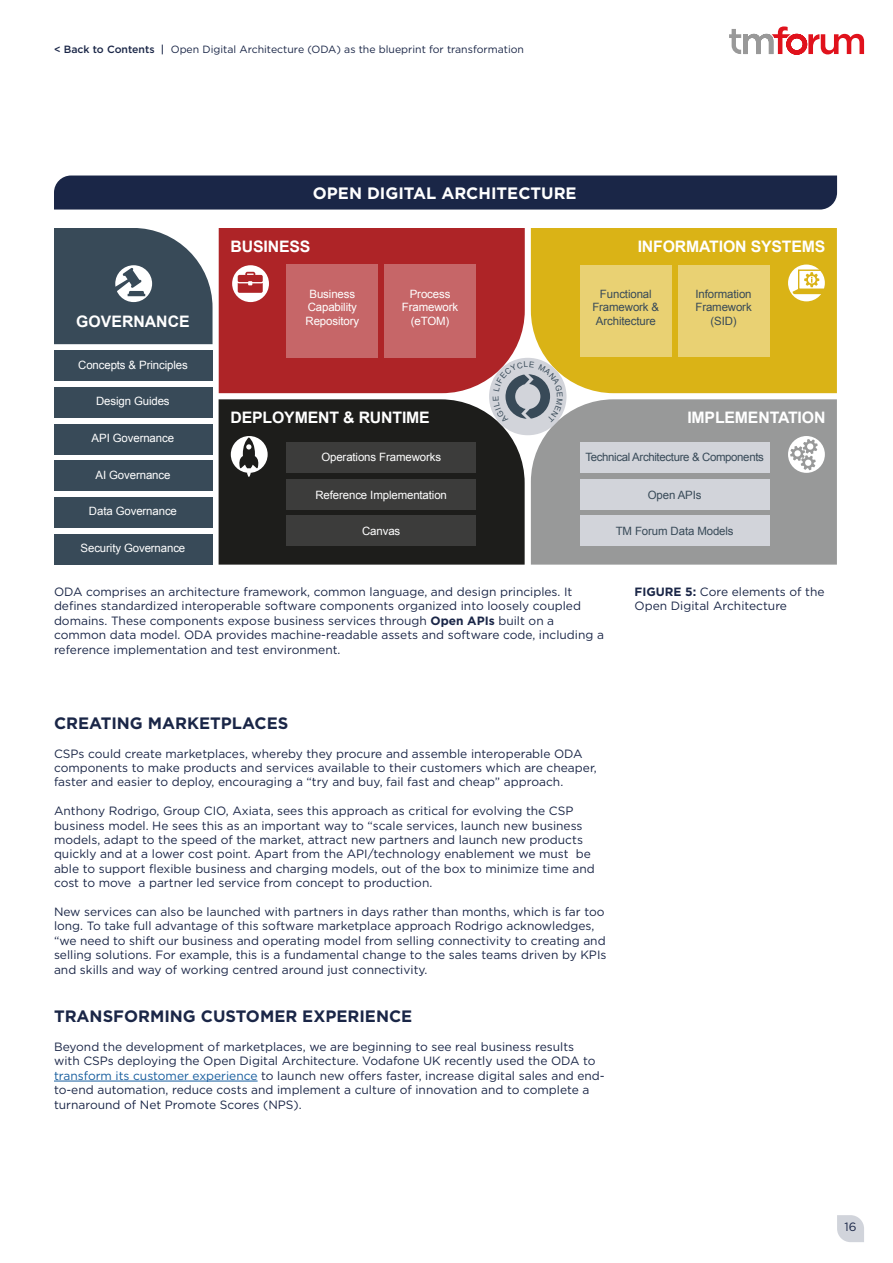
<style>
.page{position:relative;width:893px;height:1263px;background:#fff}
.page>*{position:absolute;margin:0;border:0;box-sizing:border-box;transform-origin:0 0}
.sub_head_11pt{font:700 16.5px "Gotham";color:#1a2647}
.t1{font:700 16.5px "Gotham";color:#fff}
.t2{font:700 15.9px "Arial";letter-spacing:-.01em;color:#fff}
.t3{font:12px/14.4px "Gotham";color:#1a2647}
.t4{font:11.4px/13.6px "Arial";letter-spacing:-.01em;color:#fff;text-align:center}
.t5{font:11.4px/13.6px "Arial";letter-spacing:-.01em;color:#384a58;text-align:center}
.t6{font:11.4px "Arial";letter-spacing:-.03em;color:#384a58}
.t7{font:10.5px "Gotham";color:#1a2647}
.s1{font-weight:500}
.s2{font-weight:700}
.s3{color:#175d9e}
</style>
<div class="page">
<svg style="left:729px;top:26px;width:135px;height:29px"></svg>
<svg style="left:837px;top:1215px;width:27px;height:27px"></svg>
<hr style="left:54px;top:1081px;width:204px;height:1px;background:#175d9e">
<div style="left:219px;top:228px;width:306px;height:165px;background:#ae2427"></div>
<div style="left:531px;top:228px;width:306px;height:165px;background:#dab316"></div>
<div style="left:219px;top:399px;width:306px;height:166px;background:#1d1d1b"></div>
<div style="left:531px;top:399px;width:306px;height:166px;background:#989999"></div>
<div style="left:54px;top:460px;width:159px;height:31px;background:#384a58"></div>
<div style="left:54px;top:497px;width:159px;height:31px;background:#384a58"></div>
<div style="left:54px;top:534px;width:159px;height:31px;background:#384a58"></div>
<div style="left:54px;top:424px;width:159px;height:30px;background:#384a58"></div>
<div style="left:54px;top:350px;width:159px;height:31px;background:#384a58"></div>
<div style="left:54px;top:387px;width:159px;height:31px;background:#384a58"></div>
<div style="left:489px;top:358px;width:77px;height:77px;background:#d2d4da;border-radius:50%"></div>
<div style="left:580px;top:442px;width:190px;height:31px;background:#d2d4da"></div>
<div style="left:580px;top:479px;width:190px;height:31px;background:#d2d4da"></div>
<div style="left:580px;top:516px;width:190px;height:30px;background:#d2d4da"></div>
<div style="left:286px;top:442px;width:190px;height:31px;background:#3c3c3b"></div>
<div style="left:286px;top:479px;width:190px;height:31px;background:#3c3c3b"></div>
<div style="left:286px;top:516px;width:190px;height:30px;background:#3c3c3b"></div>
<div style="left:384px;top:265px;width:92px;height:93px;background:#c66668"></div>
<div style="left:286px;top:265px;width:92px;height:93px;background:#c66668"></div>
<div style="left:678px;top:265px;width:91px;height:92px;background:#e9d173"></div>
<div style="left:580px;top:265px;width:92px;height:92px;background:#e9d173"></div>
<div style="left:788px;top:265px;width:37px;height:36px;background:#fff;border-radius:50%"></div>
<div style="left:788px;top:436px;width:37px;height:37px;background:#fff;border-radius:50%"></div>
<div style="left:231px;top:436px;width:37px;height:37px;background:#fff;border-radius:50%"></div>
<div style="left:798px;top:269px;width:28px;height:21px;border:1px solid #dab316"></div>
<svg style="left:792px;top:272px;width:35px;height:23px"></svg>
<svg style="left:790px;top:439px;width:28px;height:31px"></svg>
<div style="left:232px;top:265px;width:37px;height:37px;background:#fff;border-radius:50%"></div>
<svg style="left:238px;top:272px;width:25px;height:21px"></svg>
<svg style="left:239px;top:437px;width:20px;height:40px"></svg>
<svg style="left:54px;top:228px;width:159px;height:116px;background:#4f5f6b"></svg>
<div style="left:54px;top:176px;width:783px;height:34px;background:#1a2647"></div>
<svg style="left:493px;top:361px;width:70px;height:62px"></svg>
<p class="t7" style="left:54px;top:43px;width:471px"><span class="s1">&lt; Back to Contents |</span> Open Digital Architecture (ODA) as the blueprint for transformation</p>
<h2 class="t2" style="left:76px;top:311px;width:115px">GOVERNANCE</h2>
<p class="t4" style="left:78px;top:358px;width:111px">Concepts &amp; Principles</p>
<p class="t4" style="left:96px;top:394px;width:75px">Design Guides</p>
<p class="t4" style="left:92px;top:431px;width:84px">API Governance</p>
<p class="t4" style="left:96px;top:468px;width:76px">AI Governance</p>
<p class="t4" style="left:89px;top:505px;width:90px">Data Governance</p>
<p class="t4" style="left:81px;top:541px;width:106px">Security Governance</p>
<p class="t1" style="left:313px;top:182px;width:265px">OPEN DIGITAL ARCHITECTURE</p>
<h2 class="t2" style="left:231px;top:236px;width:81px">BUSINESS</h2>
<h2 class="t2" style="left:638px;top:236px;width:189px">INFORMATION SYSTEMS</h2>
<p class="t4" style="left:306px;top:287px;width:55px">Business<br>Capability<br>Repository</p>
<p class="t4" style="left:402px;top:287px;width:58px">Process<br>Framework (eTOM)</p>
<p class="t5" style="left:592px;top:287px;width:68px">Functional<br>Framework &amp;<br>Architecture</p>
<p class="t5" style="left:695px;top:287px;width:58px">Information<br>Framework (SID)</p>
<h2 class="t2" style="left:231px;top:407px;width:201px">DEPLOYMENT &amp; RUNTIME</h2>
<p class="t4" style="left:321px;top:451px;width:121px">Operations Frameworks</p>
<p class="t4" style="left:315px;top:488px;width:133px">Reference Implementation</p>
<p class="t4" style="left:362px;top:524px;width:40px">Canvas</p>
<h2 class="t2" style="left:687px;top:407px;width:140px">IMPLEMENTATION</h2>
<p class="t6" style="left:585px;top:450px;width:180px">Technical Architecture &amp; Components</p>
<p class="t5" style="left:648px;top:488px;width:55px">Open APIs</p>
<p class="t5" style="left:616px;top:524px;width:119px">TM Forum Data Models</p>
<p class="t3" style="left:54px;top:584px;width:551px">ODA comprises an architecture framework, common language, and design principles. It defines standardized interoperable software components organized into loosely coupled domains. These components expose business services through <span class="s2">Open APIs</span> built on a common data model. ODA provides machine-readable assets and software code, including a reference implementation and test environment.</p>
<p class="t3" style="left:634px;top:584px;width:192px"><span class="s2">FIGURE 5:</span> Core elements of the<br>Open Digital Architecture</p>
<p class="sub_head_11pt" style="left:54px;top:712px;width:236px">CREATING MARKETPLACES</p>
<p class="t3" style="left:54px;top:746px;width:544px">CSPs could create marketplaces, whereby they procure and assemble interoperable ODA components to make products and services available to their customers which are cheaper, faster and easier to deploy, encouraging a “try and buy, fail fast and cheap” approach.</p>
<p class="t3" style="left:54px;top:803px;width:542px">Anthony Rodrigo, Group CIO, Axiata, sees this approach as critical for evolving the CSP business model. He sees this as an important way to “scale services, launch new business models, adapt to the speed of the market, attract new partners and launch new products quickly and at a lower cost point. Apart from the API/technology enablement we must be able to support flexible business and charging models, out of the box to minimize time and cost to move a partner led service from concept to production.</p>
<p class="t3" style="left:54px;top:904px;width:554px">New services can also be launched with partners in days rather than months, which is far too long. To take full advantage of this software marketplace approach Rodrigo acknowledges, “we need to shift our business and operating model from selling connectivity to creating and selling solutions. For example, this is a fundamental change to the sales teams driven by KPIs and skills and way of working centred around just connectivity.</p>
<p class="sub_head_11pt" style="left:54px;top:1005px;width:360px">TRANSFORMING CUSTOMER EXPERIENCE</p>
<p class="t3" style="left:54px;top:1039px;width:552px">Beyond the development of marketplaces, we are beginning to see real business results<br>with CSPs deploying the Open Digital Architecture. Vodafone UK recently used the ODA to <span class="s3">transform its customer experience</span> to launch new offers faster, increase digital sales and end&shy;to-end automation, reduce costs and implement a culture of innovation and to complete a turnaround of Net Promote Scores (NPS).</p>
<p class="t3" style="left:844px;top:1219px;width:14px">16</p>
</div>
